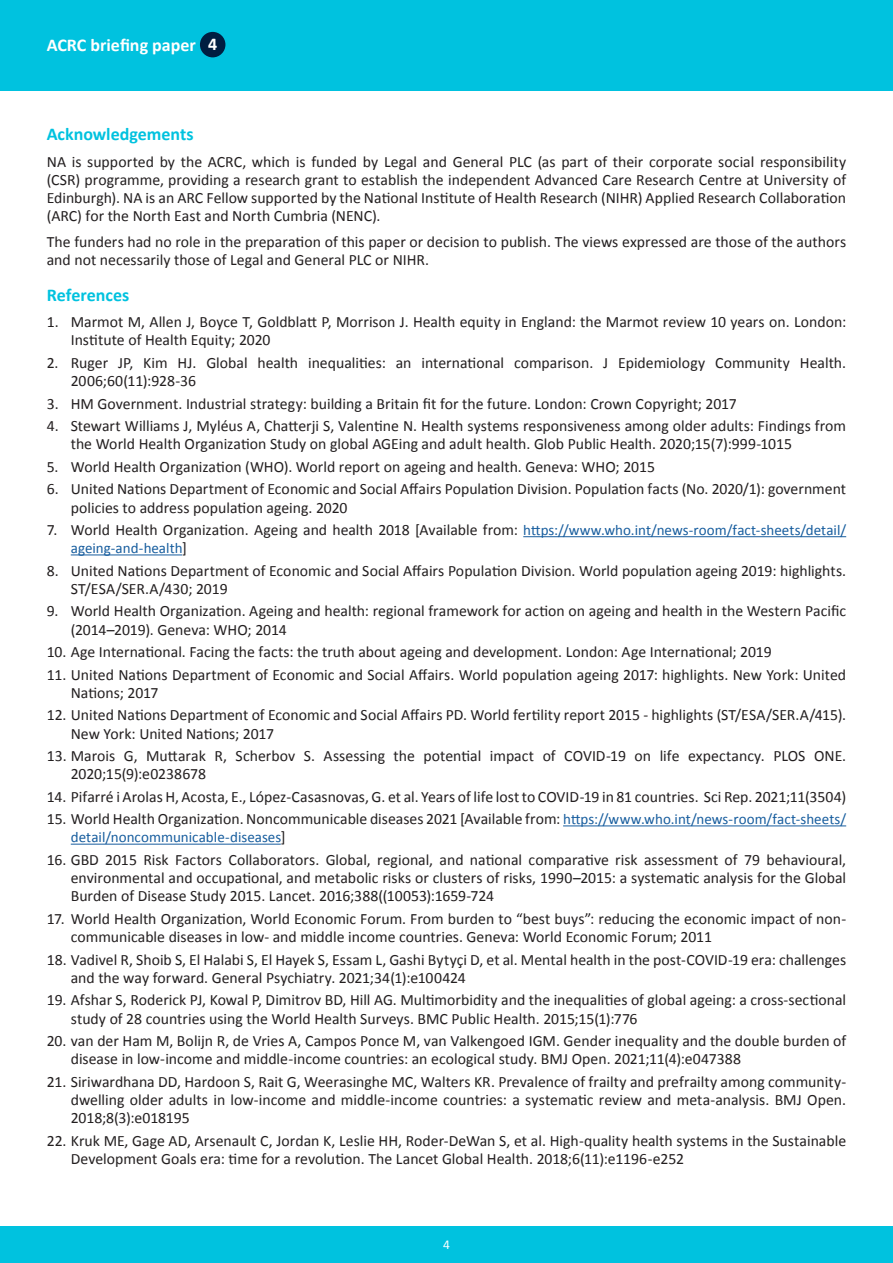
<style>
.page{position:relative;width:893px;height:1263px;background:#fff}
.page>*{position:absolute;margin:0;border:0;box-sizing:border-box;transform-origin:0 0}
.Body_paragraph{font:700 18px "Calibri";color:#00c2df}
.t1{font:700 18px "Calibri";color:#fff}
.Body_paragraph-2{font:15.75px/18.1px "Calibri";color:#231f20}
.Body_paragraph-3{font:15px "Calibri";letter-spacing:.005em;color:#175d9e}
.references{font:13.5px "Calibri";color:#fff}
.s1{font-size:15px;color:#175d9e}
.s2{font-size:15.75px;color:#231f20}
</style>
<div class="page">
<div style="left:0;top:0;width:893px;height:91px;background:#00c2df"></div>
<div style="left:0;top:1227px;width:893px;height:36px;background:#00c2df"></div>
<hr style="left:523px;top:536px;width:323px;height:1px;background:#175d9e">
<hr style="left:71px;top:554px;width:111px;height:1px;background:#175d9e">
<hr style="left:563px;top:825px;width:283px;height:1px;background:#175d9e">
<hr style="left:71px;top:844px;width:210px;height:1px;background:#175d9e">
<div style="left:200px;top:32px;width:25px;height:25px;background:#001e41;border-radius:50%"></div>
<p class="t1" style="left:47px;top:32px;width:151px">ACRC briefing paper</p>
<p class="t1" style="left:208px;top:31px;width:11px">4</p>
<p class="Body_paragraph" style="left:47px;top:121px;width:148px">Acknowledgements</p>
<p class="Body_paragraph-2" style="left:47px;top:152px;width:801px;text-align:justify">NA is supported by the ACRC, which is funded by Legal and General PLC (as part of their corporate social responsibility (CSR) programme, providing a research grant to establish the independent Advanced Care Research Centre at University of Edinburgh). NA is an ARC Fellow supported by the National Institute of Health Research (NIHR) Applied Research Collaboration (ARC) for the North East and North Cumbria (NENC).</p>
<p class="Body_paragraph-2" style="left:47px;top:232px;width:801px">The funders had no role in the preparation of this paper or decision to publish. The views expressed are those of the authors and not necessarily those of Legal and General PLC or NIHR.</p>
<p class="Body_paragraph" style="left:47px;top:282px;width:84px">References</p>
<p class="Body_paragraph-2" style="left:71px;top:312px;width:777px;text-indent:-24px">1. Marmot M, Allen J, Boyce T, Goldblatt P, Morrison J. Health equity in England: the Marmot review 10 years on. London:<br>Institute of Health Equity; 2020</p>
<p class="Body_paragraph-2" style="left:71px;top:353px;width:777px;text-indent:-24px">2. Ruger JP, Kim HJ. Global health inequalities: an international comparison. J Epidemiology Community Health.<br>2006;60(11):928-36</p>
<p class="Body_paragraph-2" style="left:47px;top:394px;width:691px">3. HM Government. Industrial strategy: building a Britain fit for the future. London: Crown Copyright; 2017</p>
<p class="Body_paragraph-2" style="left:71px;top:416px;width:777px;text-indent:-24px">4. Stewart Williams J, Myléus A, Chatterji S, Valentine N. Health systems responsiveness among older adults: Findings from the World Health Organization Study on global AGEing and adult health. Glob Public Health. 2020;15(7):999-1015</p>
<p class="Body_paragraph-2" style="left:47px;top:457px;width:610px">5. World Health Organization (WHO). World report on ageing and health. Geneva: WHO; 2015</p>
<p class="Body_paragraph-2" style="left:71px;top:480px;width:777px;text-indent:-24px">6. United Nations Department of Economic and Social Affairs Population Division. Population facts (No. 2020/1): government policies to address population ageing. 2020</p>
<p class="Body_paragraph-2" style="left:47px;top:520px;width:801px">7. World Health Organization. Ageing and health 2018 [Available from: <span class="s1">https://www.who.int/news-room/fact-sheets/detail/</span></p>
<p class="Body_paragraph-3" style="left:71px;top:538px;width:118px">ageing-and-health<span class="s2">]</span></p>
<p class="Body_paragraph-2" style="left:71px;top:561px;width:777px;text-indent:-24px">8. United Nations Department of Economic and Social Affairs Population Division. World population ageing 2019: highlights.<br>ST/ESA/SER.A/430; 2019</p>
<p class="Body_paragraph-2" style="left:71px;top:602px;width:777px;text-indent:-24px">9. World Health Organization. Ageing and health: regional framework for action on ageing and health in the Western Pacific (2014–2019). Geneva: WHO; 2014</p>
<p class="Body_paragraph-2" style="left:47px;top:642px;width:726px">10. Age International. Facing the facts: the truth about ageing and development. London: Age International; 2019</p>
<p class="Body_paragraph-2" style="left:71px;top:665px;width:777px;text-indent:-24px">11. United Nations Department of Economic and Social Affairs. World population ageing 2017: highlights. New York: United<br>Nations; 2017</p>
<p class="Body_paragraph-2" style="left:71px;top:706px;width:777px;text-indent:-24px">12. United Nations Department of Economic and Social Affairs PD. World fertility report 2015 - highlights (ST/ESA/SER.A/415).<br>New York: United Nations; 2017</p>
<p class="Body_paragraph-2" style="left:71px;top:746px;width:777px;text-indent:-24px">13. Marois G, Muttarak R, Scherbov S. Assessing the potential impact of COVID-19 on life expectancy. PLOS ONE.<br>2020;15(9):e0238678</p>
<p class="Body_paragraph-2" style="left:47px;top:787px;width:801px">14. Pifarré i Arolas H, Acosta, E., López-Casasnovas, G. et al. Years of life lost to COVID-19 in 81 countries. Sci Rep. 2021;11(3504)</p>
<p class="Body_paragraph-2" style="left:47px;top:809px;width:801px">15. World Health Organization. Noncommunicable diseases 2021 [Available from: <span class="s1">https://www.who.int/news-room/fact-sheets/</span></p>
<p class="Body_paragraph-3" style="left:71px;top:827px;width:216px">detail/noncommunicable-diseases<span class="s2">]</span></p>
<p class="Body_paragraph-2" style="left:71px;top:850px;width:777px;text-align:justify;text-indent:-24px">16. GBD 2015 Risk Factors Collaborators. Global, regional, and national comparative risk assessment of 79 behavioural, environmental and occupational, and metabolic risks or clusters of risks, 1990–2015: a systematic analysis for the Global Burden of Disease Study 2015. Lancet. 2016;388((10053):1659-724</p>
<p class="Body_paragraph-2" style="left:71px;top:909px;width:777px;text-indent:-24px">17. World Health Organization, World Economic Forum. From burden to “best buys”: reducing the economic impact of non&shy;communicable diseases in low- and middle income countries. Geneva: World Economic Forum; 2011</p>
<p class="Body_paragraph-2" style="left:71px;top:950px;width:777px;text-indent:-24px">18. Vadivel R, Shoib S, El Halabi S, El Hayek S, Essam L, Gashi Bytyçi D, et al. Mental health in the post-COVID-19 era: challenges and the way forward. General Psychiatry. 2021;34(1):e100424</p>
<p class="Body_paragraph-2" style="left:71px;top:990px;width:777px;text-indent:-24px">19. Afshar S, Roderick PJ, Kowal P, Dimitrov BD, Hill AG. Multimorbidity and the inequalities of global ageing: a cross-sectional study of 28 countries using the World Health Surveys. BMC Public Health. 2015;15(1):776</p>
<p class="Body_paragraph-2" style="left:71px;top:1031px;width:777px;text-indent:-24px">20. van der Ham M, Bolijn R, de Vries A, Campos Ponce M, van Valkengoed IGM. Gender inequality and the double burden of disease in low-income and middle-income countries: an ecological study. BMJ Open. 2021;11(4):e047388</p>
<p class="Body_paragraph-2" style="left:71px;top:1072px;width:777px;text-align:justify;text-indent:-24px">21. Siriwardhana DD, Hardoon S, Rait G, Weerasinghe MC, Walters KR. Prevalence of frailty and prefrailty among community&shy;dwelling older adults in low-income and middle-income countries: a systematic review and meta-analysis. BMJ Open.<br>2018;8(3):e018195</p>
<p class="Body_paragraph-2" style="left:71px;top:1131px;width:777px;text-indent:-24px">22. Kruk ME, Gage AD, Arsenault C, Jordan K, Leslie HH, Roder-DeWan S, et al. High-quality health systems in the Sustainable<br>Development Goals era: time for a revolution. The Lancet Global Health. 2018;6(11):e1196-e252</p>
<p class="references" style="left:443px;top:1235px;width:8px">4</p>
</div>
